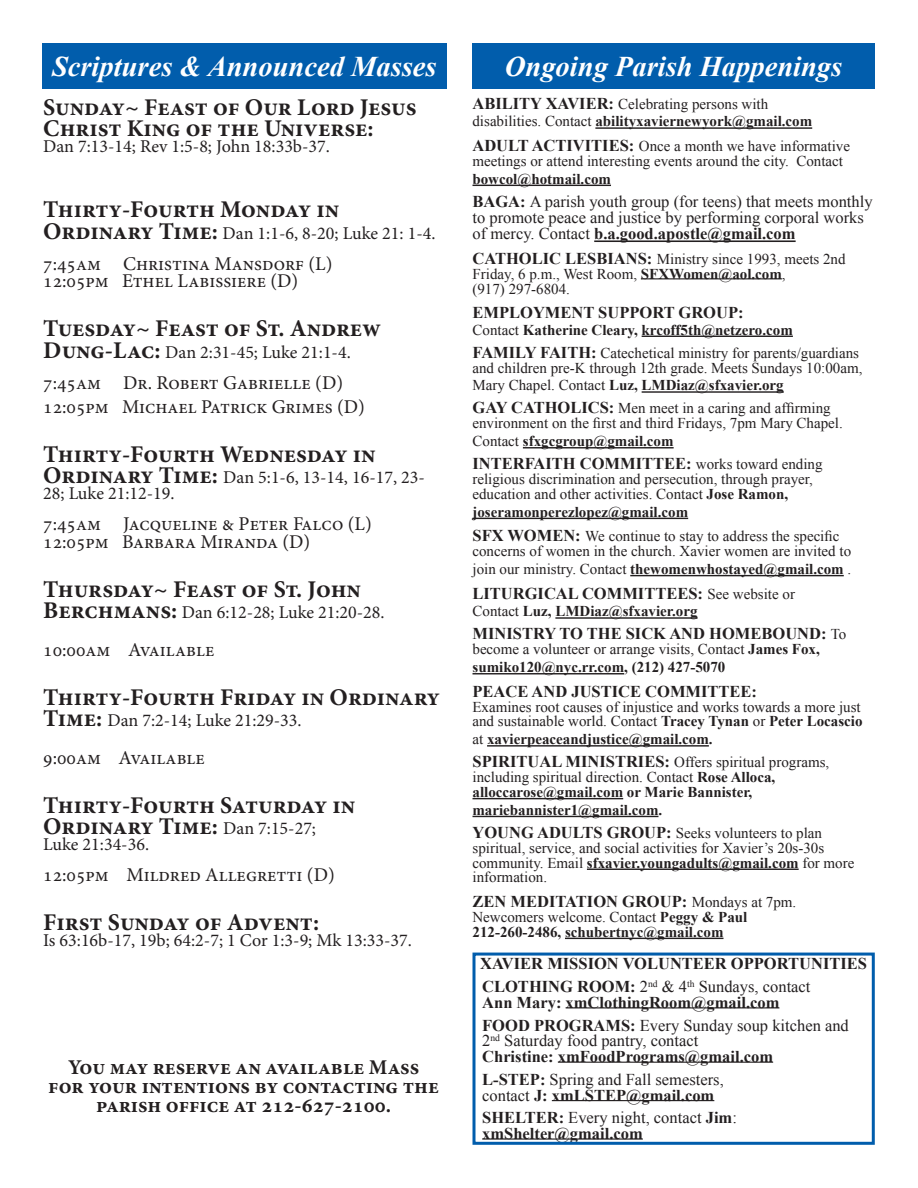
<style>
.page{position:relative;width:918px;height:1188px;background:#fff}
.page>*{position:absolute;margin:0;border:0;box-sizing:border-box;transform-origin:0 0}
.t1{font:italic 700 28.5px "Times New Roman";color:#fff}
.t2{font:700 24px/21.6px "Minion Pro";letter-spacing:-.005em;color:#231f20}
.t3{font:700 21px/18.9px "Minion Pro";color:#231f20;text-align:center}
.t4{font:19.5px "Minion Pro";color:#231f20}
.t5{font:18px/16.2px "Minion Pro";color:#231f20}
.t6{font:700 16.5px "Times New Roman";color:#231f20}
.t7{font:16.5px/16.4px "Times New Roman";color:#231f20}
.t8{font:15px/14.9px "Times New Roman";color:#231f20}
.t9{font:700 15px "Times New Roman";color:#231f20}
.s1{font-weight:700;font-size:16.5px}
.s2{font-weight:400}
.s3{font-weight:700}
.s4{font-weight:400;font-size:15px}
.s5{font-weight:700;font-size:24px}
.s6{font-weight:400;font-size:18px}
</style>
<div class="page">
<div style="left:42px;top:43px;width:405px;height:46px;background:#015dac"></div>
<div style="left:472px;top:43px;width:403px;height:46px;background:#015dac"></div>
<hr style="left:595px;top:127px;width:217px;height:2px;background:#231f20">
<hr style="left:472px;top:185px;width:139px;height:1px;background:#231f20">
<hr style="left:594px;top:240px;width:202px;height:2px;background:#231f20">
<hr style="left:641px;top:278px;width:141px;height:1px;background:#231f20">
<hr style="left:642px;top:336px;width:151px;height:1px;background:#231f20">
<hr style="left:642px;top:391px;width:142px;height:2px;background:#231f20">
<hr style="left:523px;top:447px;width:151px;height:1px;background:#231f20">
<hr style="left:472px;top:518px;width:216px;height:1px;background:#231f20">
<hr style="left:630px;top:575px;width:214px;height:1px;background:#231f20">
<hr style="left:555px;top:617px;width:143px;height:2px;background:#231f20">
<hr style="left:472px;top:673px;width:152px;height:1px;background:#231f20">
<hr style="left:487px;top:745px;width:222px;height:2px;background:#231f20">
<hr style="left:472px;top:798px;width:151px;height:1px;background:#231f20">
<hr style="left:472px;top:816px;width:187px;height:1px;background:#231f20">
<hr style="left:587px;top:869px;width:212px;height:1px;background:#231f20">
<hr style="left:565px;top:938px;width:159px;height:1px;background:#231f20">
<hr style="left:566px;top:1007px;width:213px;height:1px;background:#231f20">
<hr style="left:558px;top:1062px;width:215px;height:1px;background:#231f20">
<hr style="left:552px;top:1100px;width:162px;height:1px;background:#231f20">
<hr style="left:482px;top:1138px;width:161px;height:2px;background:#231f20">
<div style="left:472px;top:953px;width:403px;height:192px;border:3px solid #015dac"></div>
<p class="t1" style="left:52px;top:46px;width:386px">Scriptures &amp; Announced Masses</p>
<p class="t1" style="left:505px;top:46px;width:339px">Ongoing Parish Happenings</p>
<p class="t8" style="left:472px;top:96px;width:297px"><span class="s1">ABILITY XAVIER:</span> Celebrating persons with</p>
<p class="t9" style="left:472px;top:111px;width:341px"><span class="s2">disabilities. Contact</span> abilityxaviernewyork@gmail.com</p>
<p class="t8" style="left:472px;top:138px;width:379px"><span class="s1">ADULT ACTIVITIES:</span> Once a month we have informative meetings or attend interesting events around the city. Contact</p>
<p class="t9" style="left:472px;top:168px;width:140px">bowcol@hotmail.com</p>
<p class="t7" style="left:472px;top:193px;width:402px"><span class="s3">BAGA:</span> A parish youth group (for teens) that meets monthly to promote peace and justice by performing corporal works of mercy. Contact <span class="s3">b.a.good.apostle@gmail.com</span></p>
<p class="t8" style="left:472px;top:251px;width:375px"><span class="s1">CATHOLIC LESBIANS:</span> Ministry since 1993, meets 2nd</p>
<p class="t8" style="left:472px;top:266px;width:315px">Friday, 6 p.m., West Room, <span class="s3">SFXWomen@aol.com</span>,</p>
<p class="t8" style="left:472px;top:281px;width:99px">(917) 297-6804.</p>
<p class="t6" style="left:472px;top:301px;width:273px">EMPLOYMENT SUPPORT GROUP:</p>
<p class="t9" style="left:472px;top:319px;width:322px"><span class="s2">Contact</span> Katherine Cleary, krcoff5th@netzero.com</p>
<p class="t8" style="left:472px;top:345px;width:391px"><span class="s1">FAMILY FAITH:</span> Catechetical ministry for parents/guardians and children pre-K through 12th grade. Meets Sundays 10:00am,</p>
<p class="t9" style="left:472px;top:375px;width:313px"><span class="s2">Mary Chapel. Contact</span> Luz, LMDiaz@sfxavier.org</p>
<p class="t8" style="left:472px;top:401px;width:360px"><span class="s1">GAY CATHOLICS:</span> Men meet in a caring and affirming</p>
<p class="t8" style="left:472px;top:414px;width:372px;line-height:17.9px">environment on the first and third Fridays, 7pm Mary Chapel.<br>Contact <span class="s3">sfxgcgroup@gmail.com</span></p>
<p class="t6" style="left:472px;top:452px;width:352px">INTERFAITH COMMITTEE: <span class="s4">works toward ending</span></p>
<p class="t8" style="left:472px;top:471px;width:342px">religious discrimination and persecution, through prayer,</p>
<p class="t8" style="left:472px;top:486px;width:317px">education and other activities. Contact <span class="s3">Jose Ramon,</span></p>
<p class="t9" style="left:472px;top:501px;width:217px">joseramonperezlopez@gmail.com</p>
<p class="t8" style="left:472px;top:529px;width:380px"><span class="s1">SFX WOMEN:</span> We continue to stay to address the specific concerns of women in the church. Xavier women are invited to</p>
<p class="t9" style="left:473px;top:559px;width:380px"><span class="s2">join our ministry. Contact</span> thewomenwhostayed@gmail.com <span class="s2">.</span></p>
<p class="t6" style="left:472px;top:582px;width:324px">LITURGICAL COMMITTEES: <span class="s4">See website or</span></p>
<p class="t9" style="left:473px;top:601px;width:227px"><span class="s2">Contact</span> Luz, LMDiaz@sfxavier.org</p>
<p class="t6" style="left:472px;top:623px;width:375px">MINISTRY TO THE SICK AND HOMEBOUND: <span class="s4">To</span></p>
<p class="t8" style="left:473px;top:642px;width:349px">become a volunteer or arrange visits, Contact <span class="s3">James Fox,</span></p>
<p class="t9" style="left:473px;top:657px;width:254px">sumiko120@nyc.rr.com, (212) 427-5070</p>
<p class="t6" style="left:472px;top:680px;width:286px">PEACE AND JUSTICE COMMITTEE:</p>
<p class="t8" style="left:472px;top:699px;width:392px">Examines root causes of injustice and works towards a more just and sustainable world. Contact <span class="s3">Tracey Tynan</span> or <span class="s3">Peter Locascio</span></p>
<p class="t9" style="left:473px;top:729px;width:242px"><span class="s2">at</span> xavierpeaceandjustice@gmail.com.</p>
<p class="t8" style="left:472px;top:755px;width:358px"><span class="s1">SPIRITUAL MINISTRIES:</span> Offers spiritual programs,</p>
<p class="t8" style="left:473px;top:769px;width:304px">including spiritual direction. Contact <span class="s3">Rose Alloca,</span></p>
<p class="t9" style="left:473px;top:782px;width:281px">alloccarose@gmail.com or Marie Bannister,</p>
<p class="t9" style="left:473px;top:799px;width:191px">mariebannister1@gmail.com.</p>
<p class="t8" style="left:472px;top:825px;width:383px"><span class="s1">YOUNG ADULTS GROUP:</span> Seeks volunteers to plan spiritual, service, and social activities for Xavier’s 20s-30s community. Email <span class="s3">sfxavier.youngadults@gmail.com</span> for more information.</p>
<p class="t6" style="left:472px;top:890px;width:325px">ZEN MEDITATION GROUP: <span class="s4">Mondays at 7pm.</span></p>
<p class="t8" style="left:472px;top:909px;width:276px">Newcomers welcome. Contact <span class="s3">Peggy &amp; Paul</span></p>
<p class="t9" style="left:473px;top:921px;width:253px">212-260-2486, schubertnyc@gmail.com</p>
<p class="t6" style="left:480px;top:953px;width:388px">XAVIER MISSION VOLUNTEER OPPORTUNITIES</p>
<p class="t7" style="left:482px;top:978px;width:330px"><span class="s3">CLOTHING ROOM:</span> 2<sup>nd</sup> &amp; 4<sup>th</sup> Sundays, contact</p>
<p class="t6" style="left:482px;top:991px;width:299px">Ann Mary: xmClothingRoom@gmail.com</p>
<p class="t7" style="left:482px;top:1017px;width:368px"><span class="s3">FOOD PROGRAMS:</span> Every Sunday soup kitchen and</p>
<p class="t7" style="left:482px;top:1032px;width:218px">2<sup>nd</sup> Saturday food pantry, contact</p>
<p class="t6" style="left:482px;top:1045px;width:292px">Christine: xmFoodPrograms@gmail.com</p>
<p class="t7" style="left:482px;top:1071px;width:243px"><span class="s3">L-STEP:</span> Spring and Fall semesters,</p>
<p class="t6" style="left:482px;top:1084px;width:234px"><span class="s2">contact</span> J: xmLSTEP@gmail.com</p>
<p class="t7" style="left:482px;top:1109px;width:256px"><span class="s3">SHELTER:</span> Every night, contact <span class="s3">Jim</span>:</p>
<p class="t6" style="left:482px;top:1122px;width:162px">xmShelter@gmail.com</p>
<p class="t2" style="left:43px;top:96px;width:375px">Sunday~ Feast of Our Lord Jesus<br>Christ King of the Universe:</p>
<p class="t5" style="left:43px;top:139px;width:288px">Dan 7:13-14; Rev 1:5-8; John 18:33b-37.</p>
<p class="t2" style="left:43px;top:198px;width:298px">Thirty-Fourth Monday in</p>
<p class="t5" style="left:43px;top:225px;width:394px"><span class="s5">Ordinary Time:</span> Dan 1:1-6, 8-20; Luke 21: 1-4.</p>
<p class="t4" style="left:43px;top:251px;width:291px">7:45am Christina Mansdorf (L)</p>
<p class="t4" style="left:43px;top:268px;width:257px">12:05pm Ethel Labissiere (D)</p>
<p class="t2" style="left:43px;top:317px;width:339px">Tuesday~ Feast of St. Andrew</p>
<p class="t5" style="left:43px;top:344px;width:309px"><span class="s5">Dung-Lac:</span> Dan 2:31-45; Luke 21:1-4.</p>
<p class="t4" style="left:43px;top:369px;width:301px">7:45am Dr. Robert Gabrielle (D)</p>
<p class="t4" style="left:43px;top:394px;width:323px">12:05pm Michael Patrick Grimes (D)</p>
<p class="t2" style="left:43px;top:443px;width:334px">Thirty-Fourth Wednesday in</p>
<p class="t5" style="left:43px;top:469px;width:383px"><span class="s5">Ordinary Time:</span> Dan 5:1-6, 13-14, 16-17, 23-<br>28; Luke 21:12-19.</p>
<p class="t4" style="left:43px;top:511px;width:330px">7:45am Jacqueline &amp; Peter Falco (L)</p>
<p class="t4" style="left:43px;top:529px;width:269px">12:05pm Barbara Miranda (D)</p>
<p class="t2" style="left:43px;top:578px;width:319px">Thursday~ Feast of St. John</p>
<p class="t5" style="left:43px;top:604px;width:343px"><span class="s5">Berchmans:</span> Dan 6:12-28; Luke 21:20-28.</p>
<p class="t4" style="left:43px;top:637px;width:173px">10:00am Available</p>
<p class="t2" style="left:43px;top:686px;width:398px">Thirty-Fourth Friday in Ordinary</p>
<p class="t5" style="left:43px;top:712px;width:260px"><span class="s5">Time:</span> Dan 7:2-14; Luke 21:29-33.</p>
<p class="t4" style="left:43px;top:745px;width:163px">9:00am Available</p>
<p class="t2" style="left:43px;top:794px;width:314px">Thirty-Fourth Saturday in<br>Ordinary Time: <span class="s6">Dan 7:15-27;</span></p>
<p class="t5" style="left:43px;top:837px;width:107px">Luke 21:34-36.</p>
<p class="t4" style="left:43px;top:862px;width:293px">12:05pm Mildred Allegretti (D)</p>
<p class="t2" style="left:43px;top:911px;width:278px">First Sunday of Advent:</p>
<p class="t5" style="left:43px;top:932px;width:370px">Is 63:16b-17, 19b; 64:2-7; 1 Cor 1:3-9; Mk 13:33-37.</p>
<p class="t3" style="left:48px;top:1058px;width:392px">You may reserve an available Mass for your intentions by contacting the parish office at 212-627-2100.</p>
</div>
